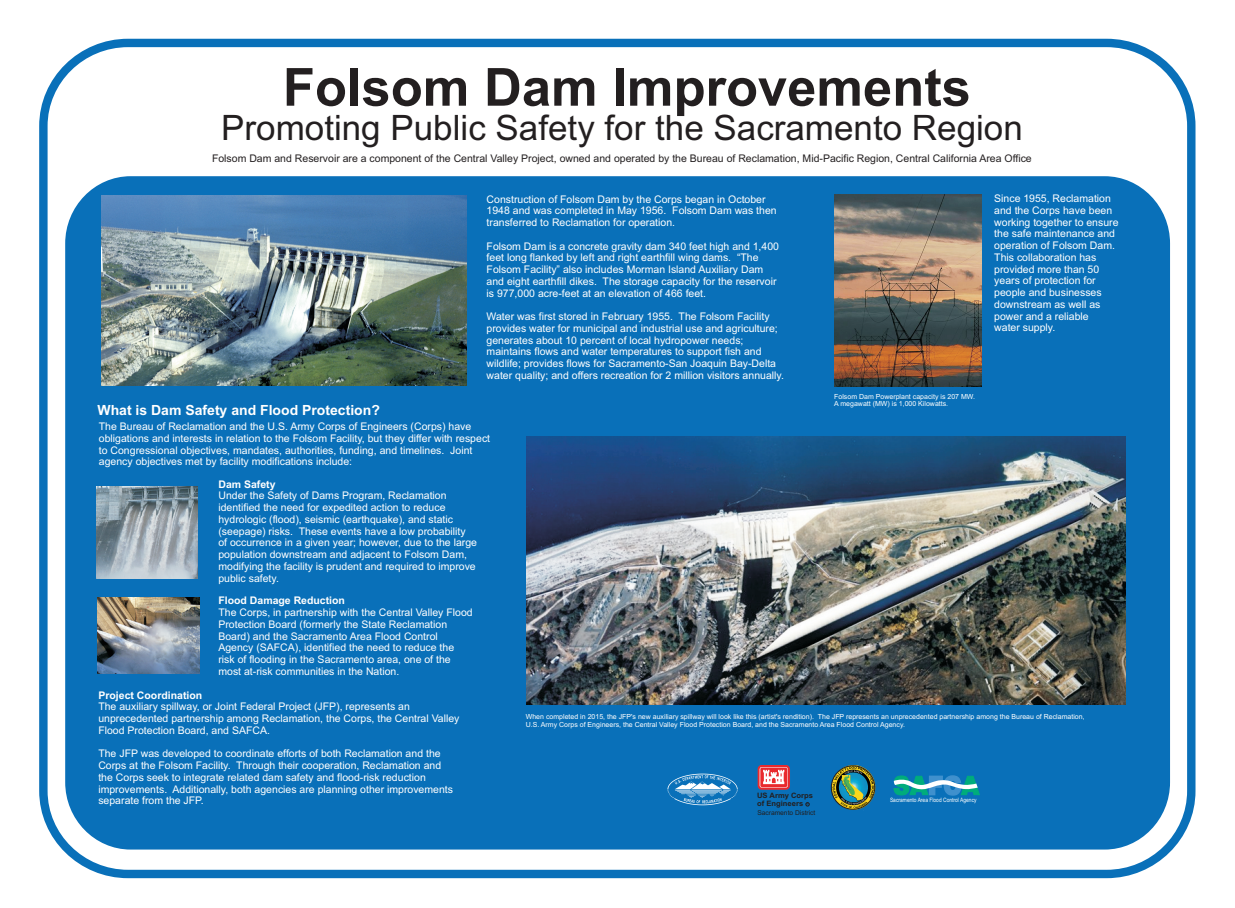
<style>
.page{position:relative;width:1235px;height:908px;background:#fff}
.page>*{position:absolute;margin:0;border:0;box-sizing:border-box;transform-origin:0 0}
.t1{font:700 52.46px "Arial";color:#231f20}
.t2{font:35px "Arial";color:#231f20}
.t3{font:700 14px "Arial";color:#fff}
.t4{font:10.5px/11.7px "Arial";color:#fff}
.t5{font:10.5px "Arial";color:#231f20}
.t6{font:700 10.5px "Arial";color:#fff}
.t7{font:700 7.42px/8.3px "Arial";color:#231f20}
.t8{font:7px/7.8px "Arial";color:#fff}
.t9{font:6.65px "Arial";color:#231f20}
.t10{font:6.02px "Arial Narrow";color:#fff}
.t11{font:2.94px "Arial";color:#231f20}
</style>
<div class="page">
<div style="left:39px;top:39px;width:1156px;height:838px;border:8px solid #0970b9;border-radius:84px"></div>
<div style="left:65px;top:176px;width:1105px;height:673px;background:#0970b9;border-radius:66px"></div>
<img style="left:101px;top:195px;width:365px;height:191px">
<img style="left:835px;top:194px;width:146px;height:192px">
<img style="left:96px;top:486px;width:102px;height:92px">
<svg style="left:667px;top:773px;width:71px;height:32px"></svg>
<img style="left:526px;top:437px;width:599px;height:267px">
<img style="left:97px;top:597px;width:103px;height:76px">
<svg style="left:893px;top:775px;width:87px;height:21px"></svg>
<svg style="left:805px;top:802px;width:4px;height:4px"></svg>
<img style="left:757px;top:765px;width:33px;height:25px">
<img style="left:831px;top:765px;width:44px;height:45px">
<div style="left:831px;top:765px;width:44px;height:44px;border:1px solid #231f20;border-radius:50%"></div>
<h1 class="t1" style="left:283px;top:67px;width:689px">Folsom Dam Improvements</h1>
<h2 class="t2" style="left:221px;top:114px;width:803px">Promoting Public Safety for the Sacramento Region</h2>
<p class="t5" style="left:212px;top:154px;width:821px">Folsom Dam and Reservoir are a component of the Central Valley Project, owned and operated by the Bureau of Reclamation, Mid-Pacific Region, Central California Area Office</p>
<h3 class="t3" style="left:97px;top:405px;width:284px">What is Dam Safety and Flood Protection?</h3>
<p class="t4" style="left:487px;top:194px;width:292px">Construction of Folsom Dam by the Corps began in October<br>1948 and was completed in May 1956. Folsom Dam was then transferred to Reclamation for operation.</p>
<p class="t4" style="left:487px;top:241px;width:294px">Folsom Dam is a concrete gravity dam 340 feet high and 1,400 feet long flanked by left and right earthfill wing dams. “The Folsom Facility” also includes Morman Island Auxiliary Dam and eight earthfill dikes. The storage capacity for the reservoir is 977,000 acre-feet at an elevation of 466 feet.</p>
<p class="t4" style="left:487px;top:311px;width:299px">Water was first stored in February 1955. The Folsom Facility provides water for municipal and industrial use and agriculture; generates about 10 percent of local hydropower needs; maintains flows and water temperatures to support fish and wildlife; provides flows for Sacramento-San Joaquin Bay-Delta water quality; and offers recreation for 2 million visitors annually.</p>
<p class="t4" style="left:99px;top:421px;width:393px">The Bureau of Reclamation and the U.S. Army Corps of Engineers (Corps) have obligations and interests in relation to the Folsom Facility, but they differ with respect to Congressional objectives, mandates, authorities, funding, and timelines. Joint agency objectives met by facility modifications include:</p>
<p class="t6" style="left:218px;top:480px;width:59px">Dam Safety</p>
<p class="t4" style="left:218px;top:490px;width:260px">Under the Safety of Dams Program, Reclamation identified the need for expedited action to reduce hydrologic (flood), seismic (earthquake), and static (seepage) risks. These events have a low probability of occurrence in a given year; however, due to the large population downstream and adjacent to Folsom Dam, modifying the facility is prudent and required to improve public safety.</p>
<p class="t6" style="left:218px;top:596px;width:128px">Flood Damage Reduction</p>
<p class="t4" style="left:218px;top:607px;width:256px">The Corps, in partnership with the Central Valley Flood Protection Board (formerly the State Reclamation Board) and the Sacramento Area Flood Control Agency (SAFCA), identified the need to reduce the risk of flooding in the Sacramento area, one of the most at-risk communities in the Nation.</p>
<p class="t4" style="left:994px;top:193px;width:126px">Since 1955, Reclamation and the Corps have been working together to ensure the safe maintenance and operation of Folsom Dam.<br>This collaboration has provided more than 50 years of protection for people and businesses downstream as well as power and a reliable<br>water supply.</p>
<p class="t8" style="left:834px;top:392px;width:142px">Folsom Dam Powerplant capacity is 207 MW.<br>A megawatt (MW) is 1,000 Kilowatts.</p>
<p class="t6" style="left:98px;top:690px;width:105px">Project Coordination</p>
<p class="t4" style="left:98px;top:701px;width:363px">The auxiliary spillway, or Joint Federal Project (JFP), represents an unprecedented partnership among Reclamation, the Corps, the Central Valley<br>Flood Protection Board, and SAFCA.</p>
<p class="t4" style="left:98px;top:748px;width:356px">The JFP was developed to coordinate efforts of both Reclamation and the Corps at the Folsom Facility. Through their cooperation, Reclamation and the Corps seek to integrate related dam safety and flood-risk reduction improvements. Additionally, both agencies are planning other improvements separate from the JFP.</p>
<p class="t8" style="left:526px;top:713px;width:560px">When completed in 2015, the JFP's new auxiliary spillway will look like this (artist's rendition). The JFP represents an unprecedented partnership among the Bureau of Reclamation,<br>U.S. Army Corps of Engineers, the Central Valley Flood Protection Board, and the Sacramento Area Flood Control Agency.</p>
<p class="t7" style="left:757px;top:791px;width:57px">US Army Corps of Engineers</p>
<p class="t9" style="left:757px;top:810px;width:60px">Sacramento District</p>
<p class="t11" style="left:806px;top:803px;width:4px">R</p>
<p class="t10" style="left:890px;top:797px;width:88px">Sacramento Area Flood Control Agency</p>
</div>
